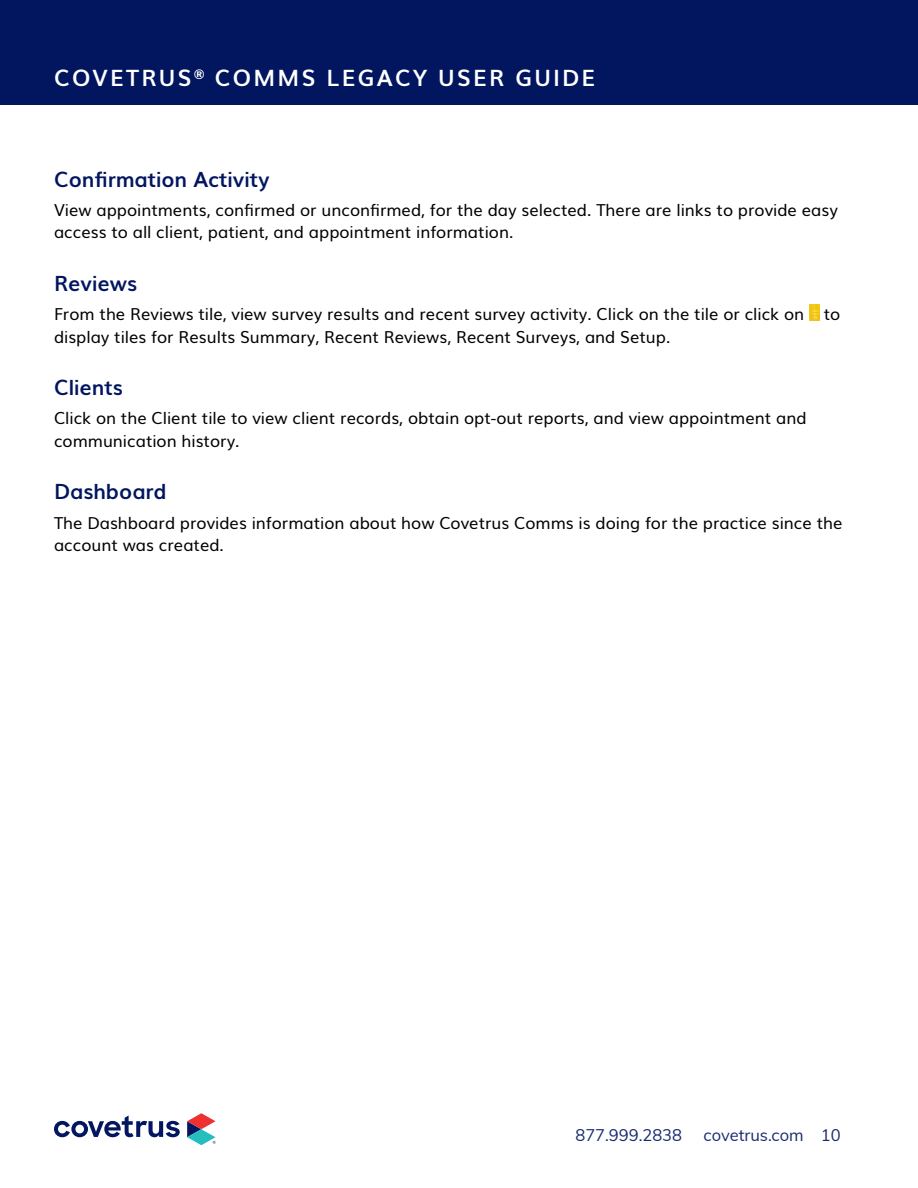
<style>
.page{position:relative;width:918px;height:1188px;background:#fff}
.page>*{position:absolute;margin:0;border:0;box-sizing:border-box;transform-origin:0 0}
.t1{font:700 22.5px "Muli";letter-spacing:.1em;color:#fff}
.t2{font:700 21px "Muli";color:#021660}
.t3{font:16.5px/22.5px "Muli";color:#000}
.t4{font:16.5px "Mulish";color:#182b70}
</style>
<div class="page">
<div style="left:0;top:0;width:918px;height:104px;background:#021660"></div>
<svg style="left:54px;top:1115px;width:126px;height:22px"></svg>
<svg style="left:187px;top:1113px;width:29px;height:32px"></svg>
<img style="left:809px;top:304px;width:10px;height:16px">
<h1 class="t1" style="left:54px;top:60px;width:543px">COVETRUS<sup>®</sup> COMMS LEGACY USER GUIDE</h1>
<p class="t2" style="left:54px;top:162px;width:217px">Confirmation Activity</p>
<p class="t3" style="left:54px;top:197px;width:785px">View appointments, confirmed or unconfirmed, for the day selected. There are links to provide easy access to all client, patient, and appointment information.</p>
<p class="t2" style="left:54px;top:267px;width:85px">Reviews</p>
<p class="t3" style="left:54px;top:302px;width:788px">From the Reviews tile, view survey results and recent survey activity. Click on the tile or click on to display tiles for Results Summary, Recent Reviews, Recent Surveys, and Setup.</p>
<p class="t2" style="left:54px;top:371px;width:70px">Clients</p>
<p class="t3" style="left:54px;top:406px;width:754px">Click on the Client tile to view client records, obtain opt-out reports, and view appointment and communication history.</p>
<p class="t2" style="left:54px;top:475px;width:114px">Dashboard</p>
<p class="t3" style="left:54px;top:510px;width:790px">The Dashboard provides information about how Covetrus Comms is doing for the practice since the account was created.</p>
<p class="t4" style="left:575px;top:1123px;width:108px">877.999.2838</p>
<p class="t4" style="left:704px;top:1123px;width:139px">covetrus.com 10</p>
</div>
